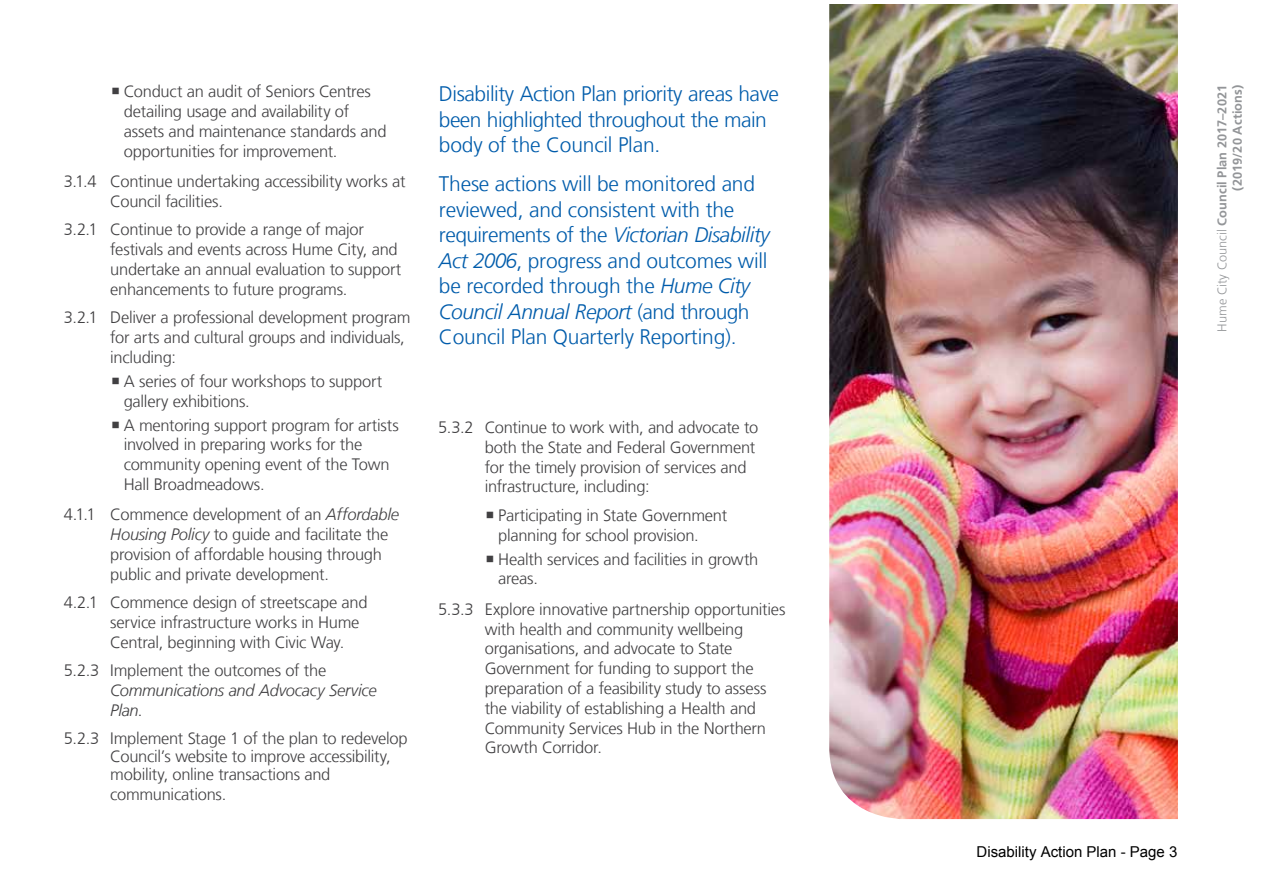
<style>
.page{position:relative;width:1263px;height:893px;background:#fff}
.page>*{position:absolute;margin:0;border:0;box-sizing:border-box;transform-origin:0 0}
.t1{font:300 21px/25.5px "Frutiger LT";letter-spacing:-.01em;color:#005cab}
.t2{font:300 16.5px/19.8px "Frutiger LT";letter-spacing:-.015em;color:#414042}
.t3{font:italic 300 16.5px/19.8px "Frutiger LT";letter-spacing:-.015em;color:#414042}
.t4{font:15px "Arial";color:#000}
.t5{font:700 12.75px/15.3px "Frutiger LT";letter-spacing:.01em;color:#939598;text-align:right}
.s1{font-style:italic}
.s2{font-style:normal}
.s3{font-weight:300}
.s4{font-style:inherit}
</style>
<div class="page">
<img style="left:829px;top:4px;width:349px;height:815px">
<p class="t2" style="left:124px;top:82px;width:264px">Conduct an audit of Seniors Centres detailing usage and availability of assets and maintenance standards and opportunities for improvement.</p>
<p class="t2" style="left:110px;top:172px;width:297px;text-indent:-47px">3.1.4 Continue undertaking accessibility works at<br>Council facilities.</p>
<p class="t2" style="left:110px;top:220px;width:293px;text-indent:-46px">3.2.1 Continue to provide a range of major festivals and events across Hume City, and undertake an annual evaluation to support enhancements to future programs.</p>
<p class="t2" style="left:110px;top:308px;width:302px;text-indent:-46px">3.2.1 Deliver a professional development program for arts and cultural groups and individuals, including:</p>
<p class="t2" style="left:124px;top:371px;width:260px">A series of four workshops to support gallery exhibitions.</p>
<p class="t2" style="left:124px;top:415px;width:277px">A mentoring support program for artists involved in preparing works for the community opening event of the Town<br>Hall Broadmeadows.</p>
<p class="t2" style="left:110px;top:505px;width:290px;text-indent:-46px">4.1.1 Commence development of an <span class="s1">Affordable Housing Policy</span> to guide and facilitate the provision of affordable housing through public and private development.</p>
<p class="t2" style="left:110px;top:593px;width:259px;text-indent:-46px">4.2.1 Commence design of streetscape and service infrastructure works in Hume<br>Central, beginning with Civic Way.</p>
<p class="t2" style="left:64px;top:661px;width:264px">5.2.3 Implement the outcomes of the</p>
<p class="t3" style="left:110px;top:680px;width:268px">Communications and Advocacy Service<br>Plan<span class="s2">.</span></p>
<p class="t2" style="left:110px;top:729px;width:299px;line-height:18px;text-indent:-46px">5.2.3 Implement Stage 1 of the plan to redevelop<br>Council’s website to improve accessibility, mobility, online transactions and</p>
<p class="t2" style="left:110px;top:784px;width:118px">communications.</p>
<p class="t1" style="left:439px;top:82px;width:342px">Disability Action Plan priority areas have been highlighted throughout the main body of the Council Plan.</p>
<p class="t1" style="left:439px;top:172px;width:332px">These actions will be monitored and reviewed, and consistent with the requirements of the <span class="s1">Victorian Disability Act 2006</span>, progress and outcomes will be recorded through the <span class="s1">Hume City Council Annual Report</span> (and through Council Plan Quarterly Reporting).</p>
<p class="t2" style="left:485px;top:418px;width:275px;text-indent:-46px">5.3.2 Continue to work with, and advocate to both the State and Federal Government for the timely provision of services and infrastructure, including:</p>
<p class="t2" style="left:498px;top:505px;width:230px">Participating in State Government planning for school provision.</p>
<p class="t2" style="left:498px;top:549px;width:262px">Health services and facilities in growth areas.</p>
<p class="t2" style="left:485px;top:599px;width:302px;text-indent:-46px">5.3.3 Explore innovative partnership opportunities with health and community wellbeing organisations, and advocate to State Government for funding to support the preparation of a feasibility study to assess the viability of establishing a Health and Community Services Hub in the Northern Growth Corridor.</p>
<p class="t5" style="left:1214px;top:332px;width:248px;rotate:-90deg"><span class="s3">Hume City Council</span> Council Plan 2017–2021 (2019/20 Actions)</p>
<p class="t4" style="left:976px;top:842px;width:202px">Disability Action Plan - Page <span class="s4">3</span></p>
</div>
